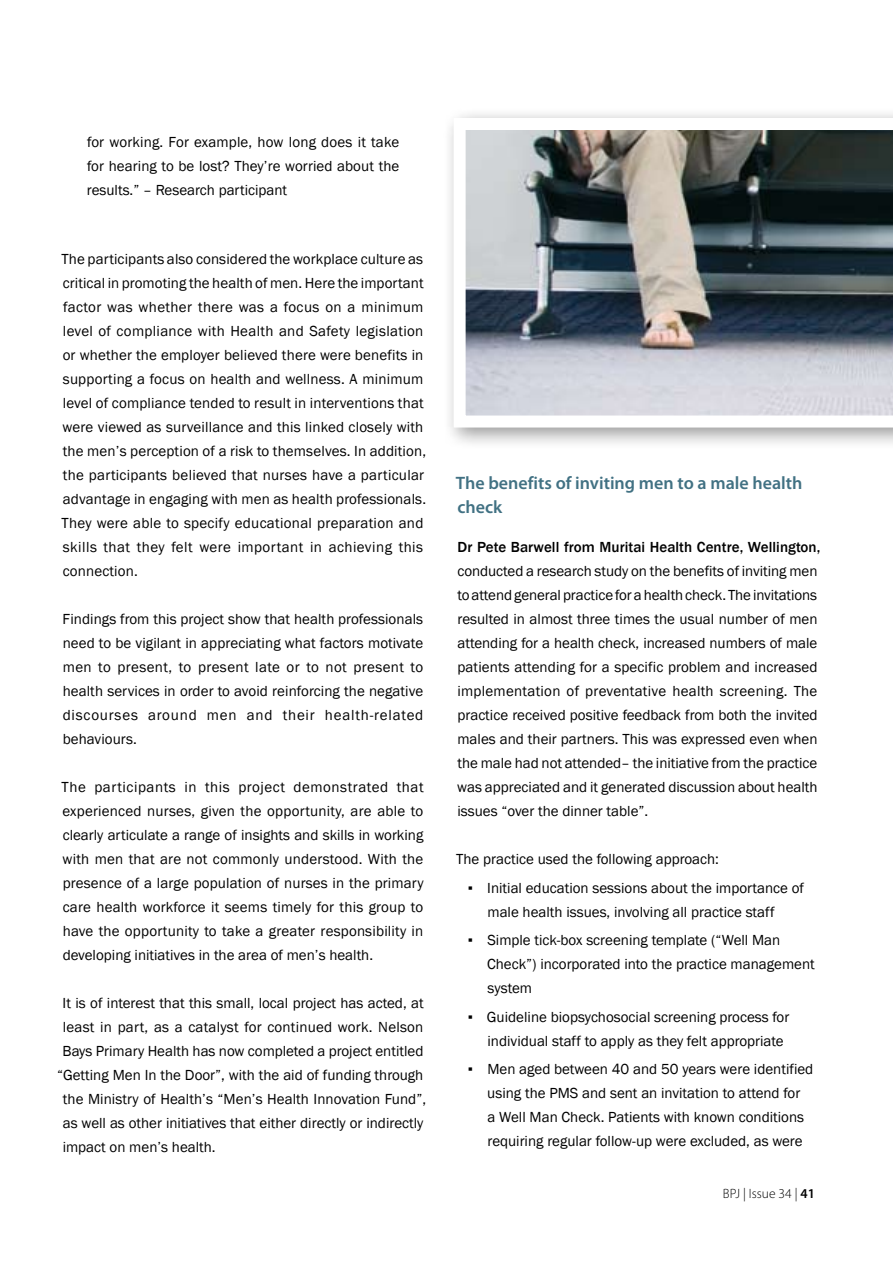
<style>
.page{position:relative;width:893px;height:1263px;background:#fff}
.page>*{position:absolute;margin:0;border:0;box-sizing:border-box;transform-origin:0 0}
.t1{font:600 18px/24px "Myriad Pro";color:#417183}
.t2{font:15px/24px "Franklin Gothic";color:#000}
.t3{font:500 15px "Franklin Gothic";letter-spacing:.005em;color:#000}
.t4{font:300 13.5px "Myriad Pro";color:#000}
.s1{font-weight:600}
</style>
<div class="page">
<div style="left:441px;top:106px;width:452px;height:342px;background:#000;opacity:.4"></div>
<img style="left:454px;top:118px;width:439px;height:309px">
<p class="t2" style="left:87px;top:130px;width:314px;text-align:justify">for working. For example, how long does it take for hearing to be lost? They’re worried about the results.” – Research participant</p>
<p class="t2" style="left:62px;top:247px;width:366px">The participants also considered the workplace culture as critical in promoting the health of men. Here the important factor was whether there was a focus on a minimum level of compliance with Health and Safety legislation or whether the employer believed there were benefits in supporting a focus on health and wellness. A minimum level of compliance tended to result in interventions that were viewed as surveillance and this linked closely with the men’s perception of a risk to themselves. In addition, the participants believed that nurses have a particular advantage in engaging with men as health professionals.<br>They were able to specify educational preparation and skills that they felt were important in achieving this connection.</p>
<p class="t2" style="left:63px;top:607px;width:362px;text-align:justify">Findings from this project show that health professionals need to be vigilant in appreciating what factors motivate men to present, to present late or to not present to health services in order to avoid reinforcing the negative discourses around men and their health-related behaviours.</p>
<p class="t2" style="left:62px;top:775px;width:364px;text-align:justify">The participants in this project demonstrated that experienced nurses, given the opportunity, are able to clearly articulate a range of insights and skills in working with men that are not commonly understood. With the presence of a large population of nurses in the primary care health workforce it seems timely for this group to have the opportunity to take a greater responsibility in developing initiatives in the area of men’s health.</p>
<p class="t2" style="left:63px;top:991px;width:363px">It is of interest that this small, local project has acted, at</p>
<p class="t2" style="left:63px;top:1015px;width:362px">least in part, as a catalyst for continued work. Nelson</p>
<p class="t2" style="left:63px;top:1039px;width:362px">Bays Primary Health has now completed a project entitled</p>
<p class="t2" style="left:57px;top:1063px;width:368px">“Getting Men In the Door”, with the aid of funding through</p>
<p class="t2" style="left:63px;top:1087px;width:365px">the Ministry of Health’s “Men’s Health Innovation Fund”,</p>
<p class="t2" style="left:63px;top:1111px;width:362px">as well as other initiatives that either directly or indirectly</p>
<p class="t2" style="left:63px;top:1135px;width:154px">impact on men’s health.</p>
<p class="t1" style="left:456px;top:471px;width:348px">The benefits of inviting men to a male health check</p>
<p class="t3" style="left:458px;top:538px;width:364px">Dr Pete Barwell from Muritai Health Centre, Wellington,</p>
<p class="t2" style="left:457px;top:559px;width:362px;text-align:justify">conducted a research study on the benefits of inviting men to attend general practice for a health check. The invitations resulted in almost three times the usual number of men attending for a health check, increased numbers of male patients attending for a specific problem and increased implementation of preventative health screening. The practice received positive feedback from both the invited males and their partners. This was expressed even when the male had not attended– the initiative from the practice was appreciated and it generated discussion about health issues “over the dinner table”.</p>
<p class="t2" style="left:456px;top:847px;width:264px">The practice used the following approach:</p>
<p class="t2" style="left:487px;top:876px;width:318px;text-indent:-20px">▪ Initial education sessions about the importance of male health issues, involving all practice staff</p>
<p class="t2" style="left:487px;top:928px;width:329px;text-indent:-19px">▪ Simple tick-box screening template (“Well Man<br>Check”) incorporated into the practice management system</p>
<p class="t2" style="left:487px;top:1005px;width:303px;text-indent:-20px">▪ Guideline biopsychosocial screening process for individual staff to apply as they felt appropriate</p>
<p class="t2" style="left:487px;top:1057px;width:328px;text-indent:-19px">▪ Men aged between 40 and 50 years were identified using the PMS and sent an invitation to attend for<br>a Well Man Check. Patients with known conditions requiring regular follow-up were excluded, as were</p>
<p class="t4" style="left:723px;top:1186px;width:94px">BPJ | Issue 34 | <span class="s1">41</span></p>
</div>
